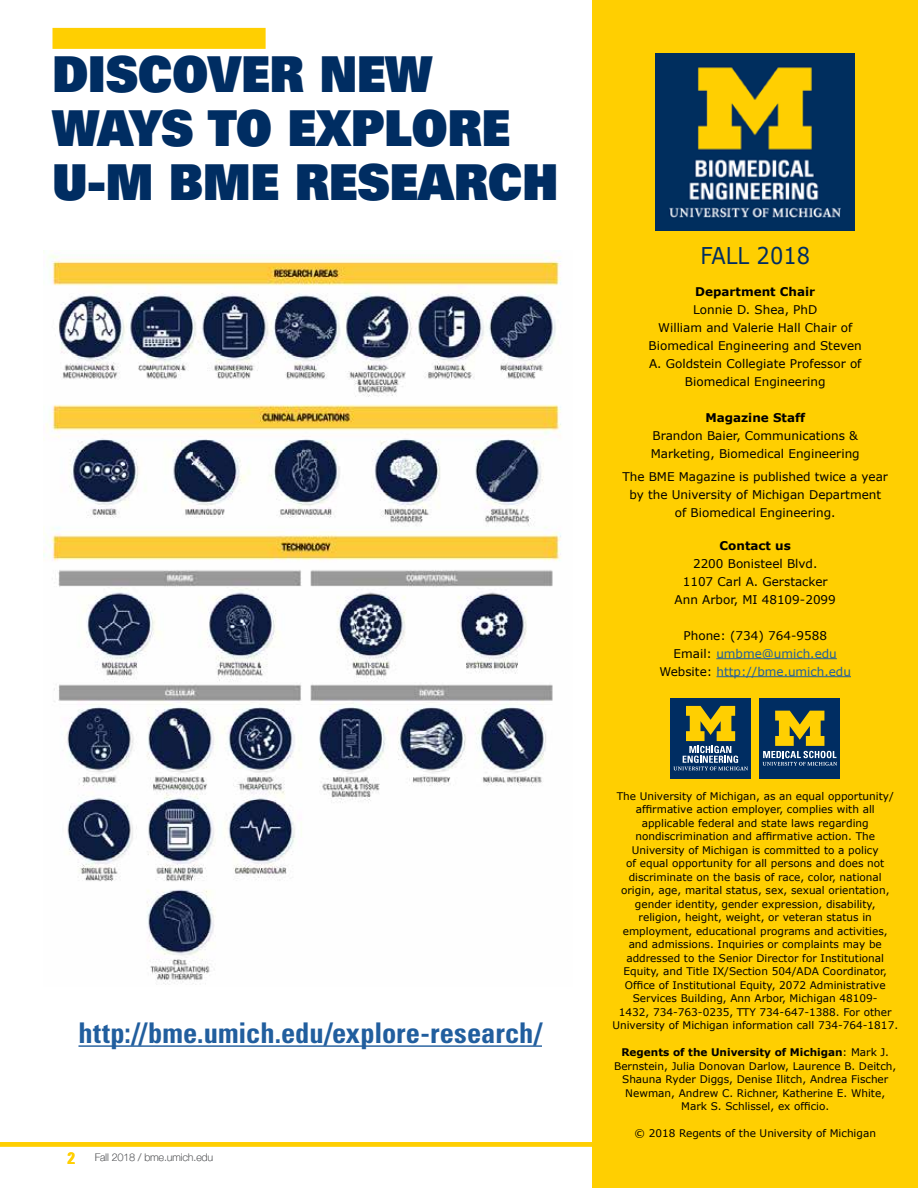
<style>
.page{position:relative;width:918px;height:1188px;background:#fff}
.page>*{position:absolute;margin:0;border:0;box-sizing:border-box;transform-origin:0 0}
.t1{font:900 49.5px/54px "Univers";color:#002d62;scale:.91 1}
.t2{font:700 condensed 28.5px "Univers";color:#215e9e}
.t3{font:23.1px "Verdana";color:#002d62;scale:.91 1}
.t4{font:12px/18px "Verdana";color:#000;text-align:center}
.t5{font:12px/18px "Verdana";color:#215e9e;text-align:center}
.t6{font:700 12px "Verdana";color:#000}
.t7{font:10.5px/13.5px "Verdana";color:#000;text-align:center}
.t8{font:100 10.5px "Helvetica Neue";color:#636466}
.s1{font-family:"Univers";font-weight:700;font-stretch:condensed;font-size:16.5px;color:#ffcf01}
.s2{color:#000}
.s3{font-weight:700}
</style>
<div class="page">
<div style="left:0;top:1142px;width:918px;height:5px;background:#ffcf01"></div>
<div style="left:592px;top:0;width:326px;height:1188px;background:#ffcf01"></div>
<img style="left:656px;top:54px;width:199px;height:176px">
<hr style="left:716px;top:658px;width:121px;height:1px;background:#215e9e">
<hr style="left:716px;top:676px;width:135px;height:1px;background:#215e9e">
<div style="left:670px;top:698px;width:81px;height:81px;background:#002d62"></div>
<svg style="left:673px;top:706px;width:75px;height:64px"></svg>
<div style="left:759px;top:698px;width:81px;height:81px;background:#002d62"></div>
<svg style="left:763px;top:711px;width:74px;height:55px"></svg>
<div style="left:52px;top:28px;width:214px;height:21px;background:#ffcf01"></div>
<img style="left:43px;top:251px;width:518px;height:734px">
<hr style="left:78px;top:1045px;width:464px;height:2px;background:#215e9e">
<h1 class="t1" style="left:52px;top:46px;width:557px">DISCOVER NEW<br>WAYS TO EXPLORE<br>U-M BME RESEARCH</h1>
<h2 class="t2" style="left:78px;top:1016px;width:465px">http://bme.umich.edu/explore-research/</h2>
<p class="t8" style="left:68px;top:1149px;width:147px"><span class="s1">2</span> Fall 2018 / bme.umich.edu</p>
<h3 class="t3" style="left:700px;top:240px;width:122px">FALL 2018</h3>
<p class="t6" style="left:695px;top:283px;width:121px">Department Chair</p>
<p class="t4" style="left:649px;top:300px;width:215px">Lonnie D. Shea, PhD<br>William and Valerie Hall Chair of<br>Biomedical Engineering and Steven<br>A. Goldstein Collegiate Professor of<br>Biomedical Engineering</p>
<p class="t6" style="left:705px;top:409px;width:101px">Magazine Staff</p>
<p class="t4" style="left:651px;top:426px;width:210px;text-align:left">Brandon Baier, Communications &amp;<br>Marketing, Biomedical Engineering</p>
<p class="t4" style="left:622px;top:468px;width:267px">The BME Magazine is published twice a year by the University of Michigan Department of Biomedical Engineering.</p>
<p class="t6" style="left:720px;top:537px;width:73px">Contact us</p>
<p class="t4" style="left:675px;top:554px;width:163px">2200 Bonisteel Blvd.<br>1107 Carl A. Gerstacker<br>Ann Arbor, MI 48109-2099</p>
<p class="t5" style="left:659px;top:626px;width:193px"><span class="s2">Phone: (734) 764-9588<br>Email:</span> umbme@umich.edu<br><span class="s2">Website:</span> http://bme.umich.edu</p>
<p class="t7" style="left:612px;top:789px;width:287px">The University of Michigan, as an equal opportunity/ affirmative action employer, complies with all applicable federal and state laws regarding nondiscrimination and affirmative action. The University of Michigan is committed to a policy<br>of equal opportunity for all persons and does not discriminate on the basis of race, color, national origin, age, marital status, sex, sexual orientation, gender identity, gender expression, disability, religion, height, weight, or veteran status in employment, educational programs and activities, and admissions. Inquiries or complaints may be addressed to the Senior Director for Institutional Equity, and Title IX/Section 504/ADA Coordinator, Office of Institutional Equity, 2072 Administrative Services Building, Ann Arbor, Michigan 48109-<br>1432, 734-763-0235, TTY 734-647-1388. For other University of Michigan information call 734-764-1817.</p>
<p class="t7" style="left:614px;top:1046px;width:284px"><span class="s3">Regents of the University of Michigan</span>: Mark J.<br>Bernstein, Julia Donovan Darlow, Laurence B. Deitch, Shauna Ryder Diggs, Denise Ilitch, Andrea Fischer Newman, Andrew C. Richner, Katherine E. White, Mark S. Schlissel, ex officio.</p>
<p class="t7" style="left:635px;top:1127px;width:243px">© 2018 Regents of the University of Michigan</p>
</div>
